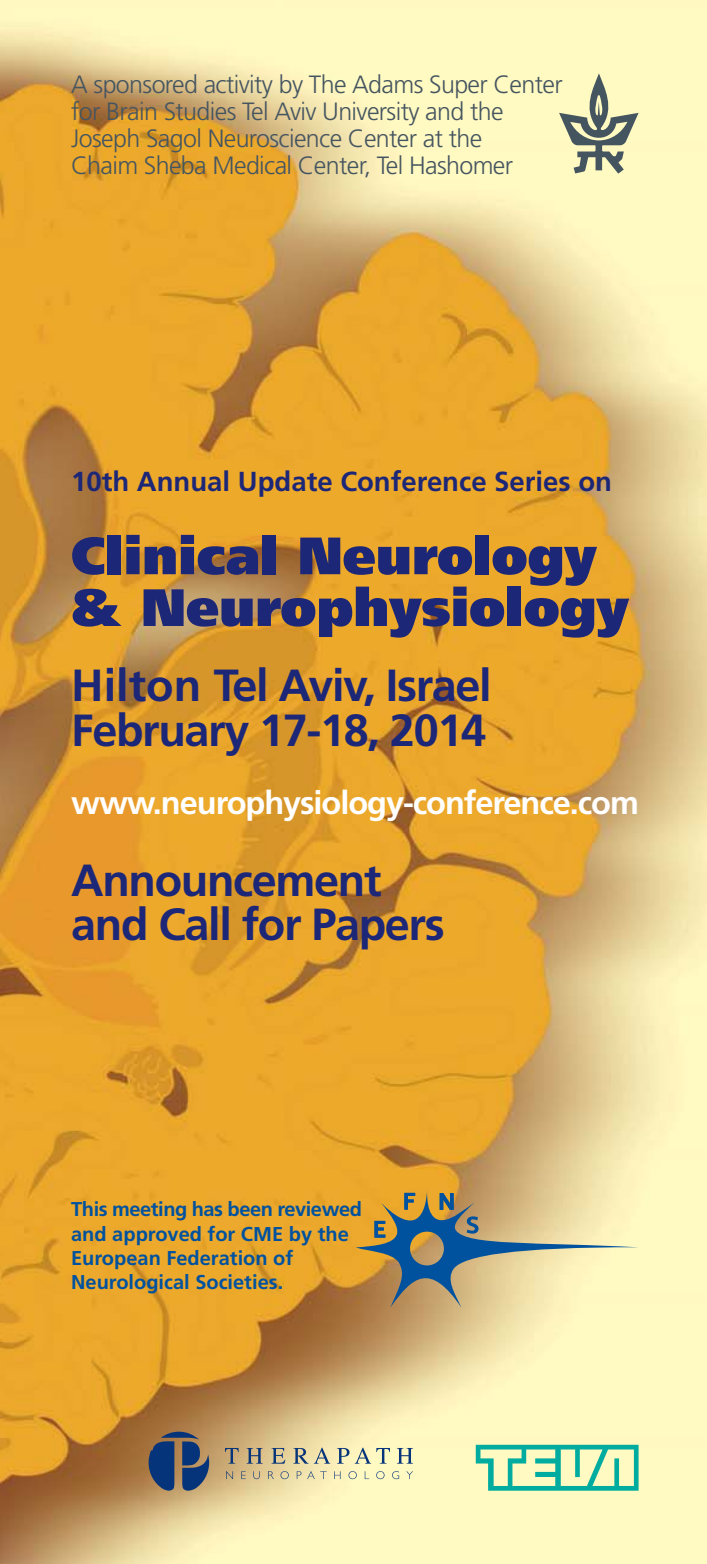
<style>
.page{position:relative;width:707px;height:1564px;background:#fff}
.page>*{position:absolute;margin:0;border:0;box-sizing:border-box;transform-origin:0 0}
.t1{font:900 52.5px/51.8px "Frutiger";color:#1d2777}
.t2{font:700 45px/44.2px "Frutiger";letter-spacing:-.03em;color:#1d2777}
.t3{font:700 32.5px "Frutiger";letter-spacing:-.03em;color:#fff}
.t4{font:700 27.5px "Frutiger";color:#1d2777}
.t5{font:300 25px/26.8px "Frutiger";letter-spacing:-.025em;color:#455560}
.t6{font:700 20px/24.2px "Frutiger";color:#00529f}
</style>
<div class="page">
<img style="left:0;top:0;width:706px;height:1564px">
<svg style="left:475px;top:1445px;width:163px;height:46px;background:#9adab4"></svg>
<svg style="left:559px;top:73px;width:79px;height:101px;background:#c2c3a2"></svg>
<svg style="left:355px;top:1190px;width:283px;height:118px;background:#bfb48a"></svg>
<svg style="left:148px;top:1432px;width:61px;height:59px;background:#4e576a"></svg>
<svg style="left:226px;top:1471px;width:7px;height:8px"></svg>
<svg style="left:241px;top:1471px;width:5px;height:8px"></svg>
<svg style="left:253px;top:1471px;width:7px;height:8px"></svg>
<svg style="left:268px;top:1471px;width:6px;height:8px"></svg>
<svg style="left:280px;top:1471px;width:9px;height:8px"></svg>
<svg style="left:297px;top:1471px;width:4px;height:8px"></svg>
<svg style="left:307px;top:1471px;width:7px;height:8px"></svg>
<svg style="left:320px;top:1471px;width:6px;height:8px"></svg>
<svg style="left:334px;top:1471px;width:6px;height:8px"></svg>
<svg style="left:348px;top:1471px;width:8px;height:8px"></svg>
<svg style="left:364px;top:1471px;width:5px;height:8px"></svg>
<svg style="left:376px;top:1471px;width:8px;height:8px"></svg>
<svg style="left:392px;top:1471px;width:7px;height:8px"></svg>
<svg style="left:406px;top:1471px;width:7px;height:8px"></svg>
<svg style="left:397px;top:1448px;width:16px;height:16px"></svg>
<svg style="left:337px;top:1448px;width:53px;height:16px"></svg>
<svg style="left:314px;top:1448px;width:16px;height:16px"></svg>
<svg style="left:293px;top:1448px;width:15px;height:16px"></svg>
<svg style="left:271px;top:1448px;width:14px;height:16px"></svg>
<svg style="left:246px;top:1448px;width:16px;height:16px"></svg>
<svg style="left:225px;top:1448px;width:13px;height:16px"></svg>
<p class="t5" style="left:71px;top:73px;width:493px">A sponsored activity by The Adams Super Center for Brain Studies Tel Aviv University and the Joseph Sagol Neuroscience Center at the<br>Chaim Sheba Medical Center, Tel Hashomer</p>
<p class="t4" style="left:71px;top:471px;width:542px">10th Annual Update Conference Series on</p>
<h1 class="t1" style="left:71px;top:534px;width:559px">Clinical Neurology &amp; Neurophysiology</h1>
<h2 class="t2" style="left:71px;top:667px;width:422px">Hilton Tel Aviv, Israel<br>February 17-18, 2014</h2>
<h3 class="t3" style="left:71px;top:790px;width:569px">www.neurophysiology-conference.com</h3>
<h2 class="t2" style="left:71px;top:862px;width:375px">Announcement and Call for Papers</h2>
<p class="t6" style="left:71px;top:1199px;width:292px">This meeting has been reviewed and approved for CME by the<br>European Federation of<br>Neurological Societies.</p>
</div>
